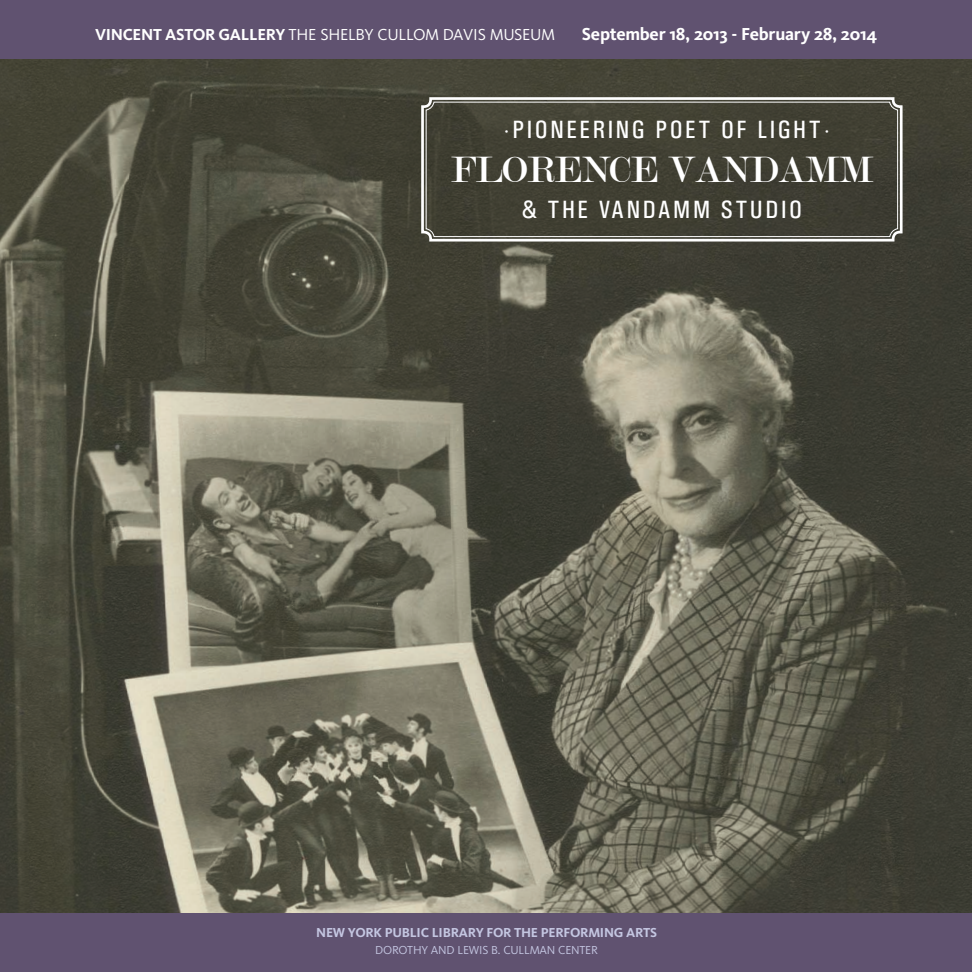
<style>
.page{position:relative;width:972px;height:972px;background:#fff}
.page>*{position:absolute;margin:0;border:0;box-sizing:border-box;transform-origin:0 0}
.t1{font:39.45px "Modern";color:#fff}
.t2{font:25.05px "Univers Condensed";letter-spacing:.1em;color:#fff}
.credit{font:700 18px "NYPL Kievit";color:#fff}
.credit-2{font:16.5px "NYPL Kievit";color:#fff}
.credit-3{font:700 13.5px "NYPL Kievit";color:#c4c6e1}
.credit-4{font:12px "NYPL Kievit";color:#c4c6e1}
.s1{font-weight:700}
.s2{font-family:"Trade Gothic";font-weight:300}
</style>
<div class="page">
<img style="left:0;top:58px;width:972px;height:856px">
<svg style="left:420px;top:96px;width:484px;height:147px;background:#4a493d"></svg>
<div style="left:426px;top:102px;width:472px;height:135px;border:1px solid #fff;border-radius:8px"></div>
<div style="left:0;top:0;width:972px;height:58px;background:#605270"></div>
<div style="left:0;top:914px;width:972px;height:58px;background:#605270"></div>
<p class="credit-2" style="left:95px;top:25px;width:461px"><span class="s1">VINCENT ASTOR GALLERY</span> THE SHELBY CULLOM DAVIS MUSEUM</p>
<p class="credit" style="left:582px;top:23px;width:297px">September 18, 2013 - February 28, 2014</p>
<p class="t2" style="left:503px;top:115px;width:329px"><span class="s2">·</span>PIONEERING POET OF LIGHT<span class="s2">·</span></p>
<p class="t1" style="left:451px;top:150px;width:424px">FLORENCE VANDAMM</p>
<p class="t2" style="left:522px;top:195px;width:282px">&amp; THE VANDAMM STUDIO</p>
<p class="credit-3" style="left:316px;top:925px;width:342px">NEW YORK PUBLIC LIBRARY FOR THE PERFORMING ARTS</p>
<p class="credit-4" style="left:375px;top:943px;width:224px">DOROTHY AND LEWIS B. CULLMAN CENTER</p>
</div>
